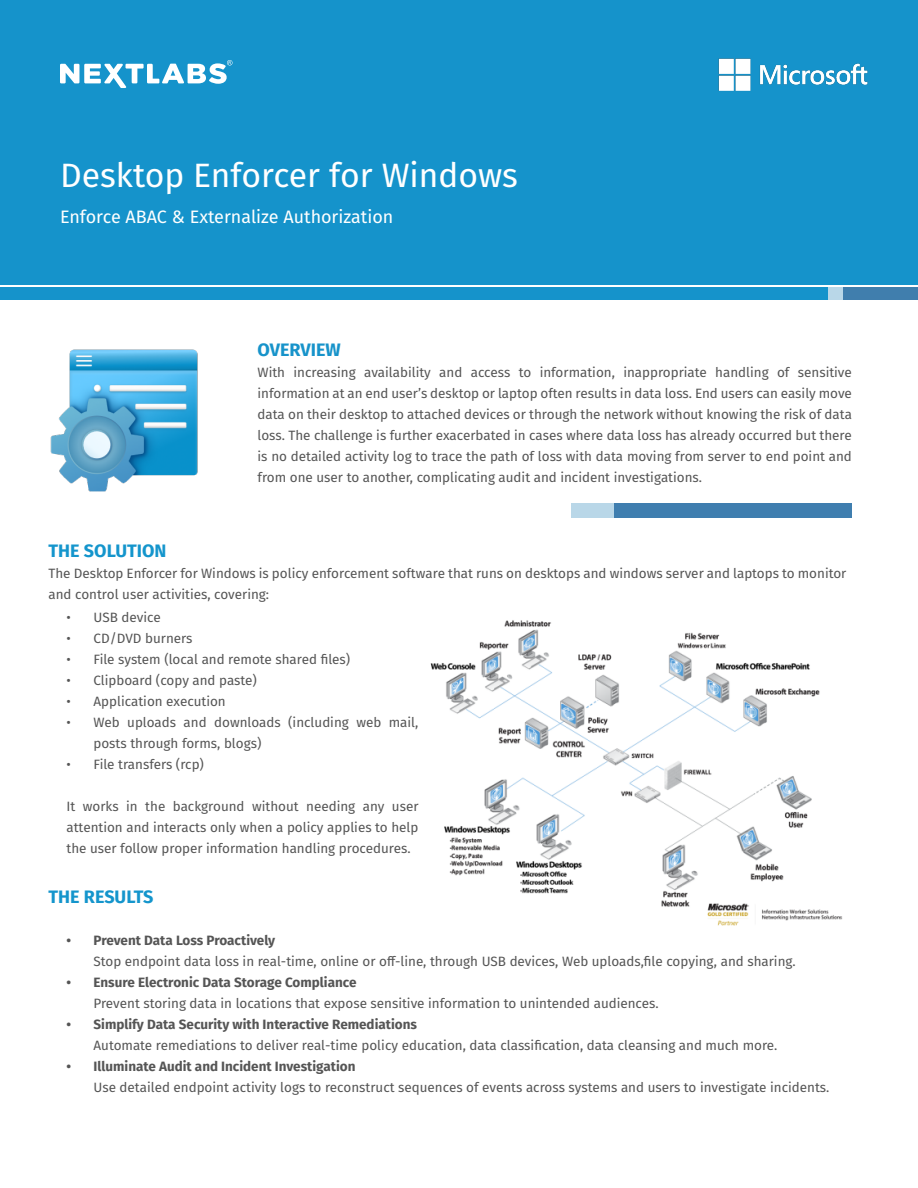
<style>
.page{position:relative;width:918px;height:1188px;background:#fff}
.page>*{position:absolute;margin:0;border:0;box-sizing:border-box;transform-origin:0 0}
.t1{font:33.75px "Fira Sans";color:#fff}
.t2{font:18px "Fira Sans";color:#fff}
.t3{font:700 18px "Fira Sans";color:#1495cc}
.t4{font:700 18px "Fira Sans";color:#1793ca}
.t5{font:13.5px/21px "Fira Sans";color:#555}
.t6{font:700 13.5px "Fira Sans";color:#555}
</style>
<div class="page">
<img style="left:430px;top:620px;width:413px;height:306px">
<img style="left:50px;top:349px;width:148px;height:143px">
<div style="left:0;top:0;width:918px;height:300px;background:#1593cb"></div>
<div style="left:843px;top:285px;width:75px;height:15px;background:#407ead"></div>
<div style="left:828px;top:285px;width:15px;height:15px;background:#b9d7e8"></div>
<svg style="left:60px;top:60px;width:172px;height:28px"></svg>
<hr style="left:0;top:285px;width:918px;height:1px;background:#fff">
<img style="left:718px;top:58px;width:150px;height:33px">
<div style="left:571px;top:503px;width:43px;height:15px;background:#b9d7e8"></div>
<div style="left:614px;top:503px;width:238px;height:15px;background:#3f7eaf"></div>
<h1 class="t1" style="left:60px;top:150px;width:460px">Desktop Enforcer for Windows</h1>
<h2 class="t2" style="left:60px;top:203px;width:335px">Enforce ABAC &amp; Externalize Authorization</h2>
<h2 class="t4" style="left:258px;top:335px;width:85px">OVERVIEW</h2>
<p class="t5" style="left:258px;top:361px;width:596px;text-align:justify">With increasing availability and access to information, inappropriate handling of sensitive information at an end user’s desktop or laptop often results in data loss. End users can easily move data on their desktop to attached devices or through the network without knowing the risk of data loss. The challenge is further exacerbated in cases where data loss has already occurred but there is no detailed activity log to trace the path of loss with data moving from server to end point and from one user to another, complicating audit and incident investigations.</p>
<h2 class="t3" style="left:49px;top:535px;width:120px">THE SOLUTION</h2>
<p class="t5" style="left:49px;top:562px;width:799px">The Desktop Enforcer for Windows is policy enforcement software that runs on desktops and windows server and laptops to monitor and control user activities, covering:</p>
<p class="t5" style="left:67px;top:606px;width:96px">• USB device</p>
<p class="t5" style="left:67px;top:627px;width:127px">• CD/DVD burners</p>
<p class="t5" style="left:67px;top:648px;width:285px">• File system (local and remote shared files)</p>
<p class="t5" style="left:67px;top:669px;width:192px">• Clipboard (copy and paste)</p>
<p class="t5" style="left:67px;top:690px;width:161px">• Application execution</p>
<p class="t5" style="left:94px;top:711px;width:326px;text-indent:-27px">• Web uploads and downloads (including web mail, posts through forms, blogs)</p>
<p class="t5" style="left:67px;top:753px;width:139px">• File transfers (rcp)</p>
<p class="t5" style="left:67px;top:795px;width:354px;text-align:justify">It works in the background without needing any user attention and interacts only when a policy applies to help the user follow proper information handling procedures.</p>
<h2 class="t3" style="left:49px;top:882px;width:107px">THE RESULTS</h2>
<p class="t6" style="left:67px;top:929px;width:210px">• Prevent Data Loss Proactively</p>
<p class="t5" style="left:94px;top:951px;width:704px">Stop endpoint data loss in real-time, online or off-line, through USB devices, Web uploads,file copying, and sharing.</p>
<p class="t6" style="left:67px;top:971px;width:292px">• Ensure Electronic Data Storage Compliance</p>
<p class="t5" style="left:94px;top:993px;width:567px">Prevent storing data in locations that expose sensitive information to unintended audiences.</p>
<p class="t6" style="left:67px;top:1013px;width:352px">• Simplify Data Security with Interactive Remediations</p>
<p class="t5" style="left:94px;top:1035px;width:685px">Automate remediations to deliver real-time policy education, data classification, data cleansing and much more.</p>
<p class="t6" style="left:67px;top:1055px;width:290px">• Illuminate Audit and Incident Investigation</p>
<p class="t5" style="left:94px;top:1077px;width:737px">Use detailed endpoint activity logs to reconstruct sequences of events across systems and users to investigate incidents.</p>
</div>
